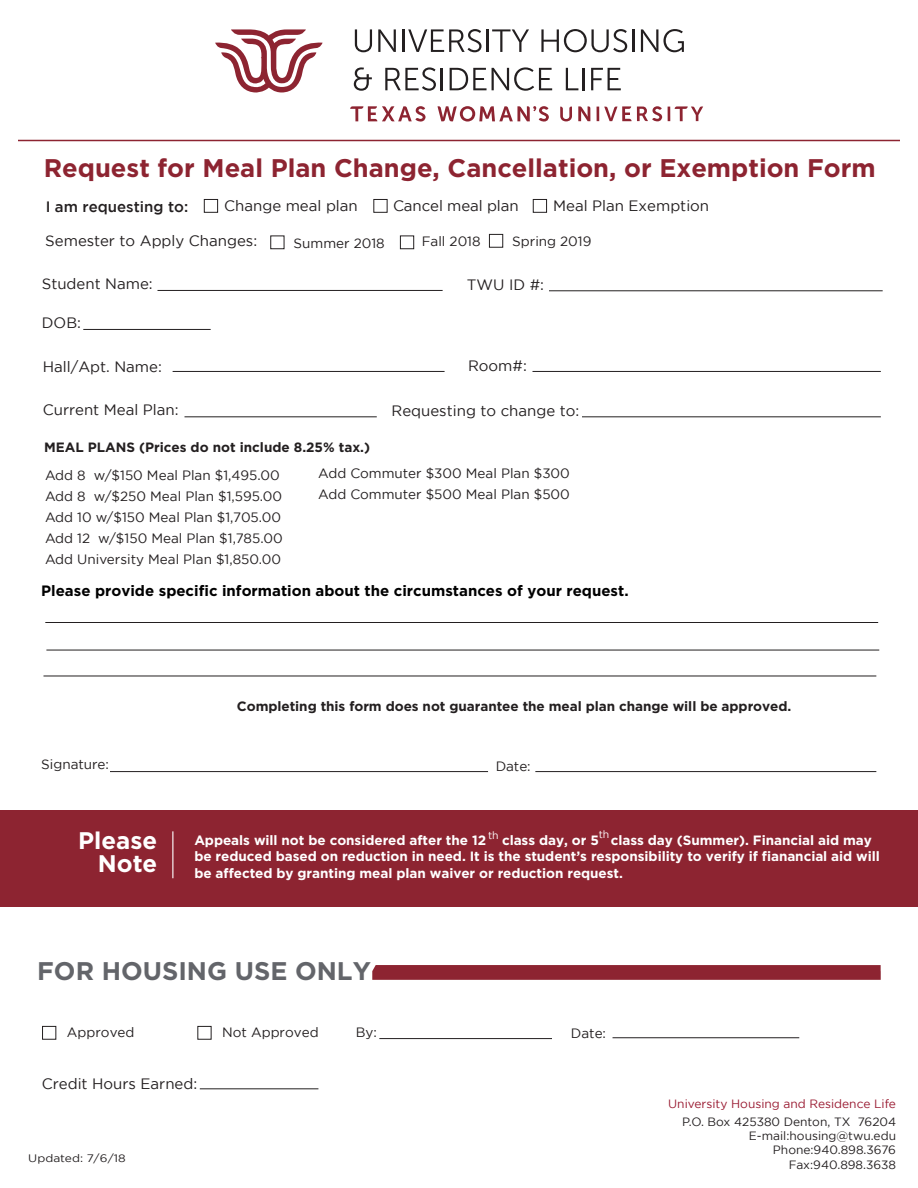
<style>
.page{position:relative;width:918px;height:1188px;background:#fff}
.page>*{position:absolute;margin:0;border:0;box-sizing:border-box;transform-origin:0 0}
.t1{font:700 25.5px "Gotham";color:#8d2431}
.t2{font:700 25.5px "Gotham";color:#63656a}
.t3{font:700 24px/22.8px "Gotham";color:#fff;text-align:right}
.t4{font:15px "Gotham";color:#231f20}
.t5{font:700 15px "Gotham";color:#000}
.t6{font:500 15px "Gotham";color:#231f20}
.t7{font:13.5px/21px "Gotham";color:#231f20}
.t8{font:700 13.5px/16.2px "Gotham";letter-spacing:-.005em;color:#fff}
.t9{font:700 13.5px "Gotham";letter-spacing:-.005em;color:#231f20}
.t10{font:12px/14.4px "Gotham";color:#231f20;text-align:right}
.t11{font:12px "Gotham";color:#991a31}
.t12{font:10.8px "Gotham";color:#231f20;scale:1.11 1}
.t13{font:10.5px "Gotham";color:#fff}
</style>
<div class="page">
<div style="left:373px;top:199px;width:15px;height:14px;border:1px solid #231f20"></div>
<div style="left:204px;top:199px;width:14px;height:14px;border:1px solid #231f20"></div>
<div style="left:533px;top:199px;width:14px;height:14px;border:1px solid #231f20"></div>
<svg style="left:372px;top:965px;width:509px;height:15px;background:#8e2734"></svg>
<svg style="left:215px;top:29px;width:108px;height:64px"></svg>
<svg style="left:350px;top:106px;width:76px;height:16px"></svg>
<svg style="left:437px;top:106px;width:112px;height:16px"></svg>
<svg style="left:560px;top:107px;width:12px;height:14px"></svg>
<svg style="left:578px;top:106px;width:12px;height:15px"></svg>
<svg style="left:597px;top:106px;width:65px;height:15px"></svg>
<svg style="left:668px;top:106px;width:35px;height:15px"></svg>
<svg style="left:355px;top:29px;width:17px;height:23px"></svg>
<svg style="left:378px;top:29px;width:18px;height:23px"></svg>
<hr style="left:402px;top:29px;width:3px;height:23px;background:#231f20">
<svg style="left:408px;top:29px;width:74px;height:23px"></svg>
<hr style="left:486px;top:29px;width:3px;height:23px;background:#231f20">
<svg style="left:492px;top:29px;width:37px;height:23px"></svg>
<svg style="left:541px;top:29px;width:86px;height:23px"></svg>
<hr style="left:632px;top:29px;width:2px;height:23px;background:#231f20">
<svg style="left:641px;top:29px;width:43px;height:23px"></svg>
<svg style="left:354px;top:67px;width:18px;height:24px"></svg>
<svg style="left:385px;top:67px;width:51px;height:24px"></svg>
<hr style="left:441px;top:68px;width:2px;height:22px;background:#231f20">
<svg style="left:450px;top:67px;width:102px;height:24px"></svg>
<svg style="left:566px;top:68px;width:12px;height:22px"></svg>
<hr style="left:582px;top:68px;width:3px;height:22px;background:#231f20">
<svg style="left:591px;top:68px;width:30px;height:22px"></svg>
<hr style="left:18px;top:140px;width:882px;height:1px;background:#8d2431">
<hr style="left:110px;top:771px;width:378px;height:1px;background:#231f20">
<hr style="left:158px;top:290px;width:285px;height:1px;background:#231f20">
<hr style="left:173px;top:371px;width:272px;height:1px;background:#231f20">
<hr style="left:532px;top:371px;width:349px;height:1px;background:#231f20">
<hr style="left:184px;top:416px;width:193px;height:1px;background:#231f20">
<hr style="left:582px;top:416px;width:299px;height:1px;background:#231f20">
<hr style="left:83px;top:329px;width:128px;height:1px;background:#231f20">
<hr style="left:45px;top:622px;width:833px;height:1px;background:#231f20">
<hr style="left:46px;top:650px;width:833px;height:1px;background:#231f20">
<hr style="left:43px;top:676px;width:833px;height:1px;background:#231f20">
<hr style="left:535px;top:771px;width:341px;height:1px;background:#231f20">
<div style="left:0;top:810px;width:918px;height:97px;background:#8d2431"></div>
<hr style="left:172px;top:831px;width:1px;height:47px;background:#fff">
<div style="left:42px;top:1026px;width:14px;height:14px;border:1px solid #231f20"></div>
<div style="left:197px;top:1026px;width:15px;height:14px;border:1px solid #231f20"></div>
<hr style="left:379px;top:1038px;width:173px;height:1px;background:#231f20">
<hr style="left:613px;top:1037px;width:186px;height:1px;background:#231f20">
<hr style="left:549px;top:290px;width:334px;height:1px;background:#231f20">
<div style="left:400px;top:236px;width:14px;height:13px;border:1px solid #231f20"></div>
<div style="left:489px;top:234px;width:14px;height:14px;border:1px solid #231f20"></div>
<hr style="left:200px;top:1088px;width:118px;height:1px;background:#231f20">
<div style="left:270px;top:236px;width:14px;height:13px;border:1px solid #231f20"></div>
<h1 class="t1" style="left:44px;top:153px;width:833px">Request for Meal Plan Change, Cancellation, or Exemption Form</h1>
<p class="t6" style="left:46px;top:198px;width:144px">I am requesting to:</p>
<p class="t4" style="left:224px;top:198px;width:135px">Change meal plan</p>
<p class="t4" style="left:393px;top:198px;width:127px">Cancel meal plan</p>
<p class="t4" style="left:553px;top:198px;width:158px">Meal Plan Exemption</p>
<p class="t4" style="left:45px;top:233px;width:213px">Semester to Apply Changes:</p>
<p class="t7" style="left:294px;top:232px;width:93px">Summer 2018</p>
<p class="t7" style="left:422px;top:231px;width:60px">Fall 2018</p>
<p class="t7" style="left:512px;top:231px;width:81px">Spring 2019</p>
<p class="t4" style="left:42px;top:275px;width:113px">Student Name:</p>
<p class="t4" style="left:467px;top:277px;width:79px">TWU ID #:</p>
<p class="t4" style="left:42px;top:314px;width:41px">DOB:</p>
<p class="t4" style="left:43px;top:358px;width:121px">Hall/Apt. Name:</p>
<p class="t4" style="left:468px;top:358px;width:60px">Room#:</p>
<p class="t4" style="left:43px;top:402px;width:137px">Current Meal Plan:</p>
<p class="t4" style="left:392px;top:403px;width:189px">Requesting to change to:</p>
<p class="t9" style="left:44px;top:439px;width:328px">MEAL PLANS (Prices do not include 8.25% tax.)</p>
<p class="t7" style="left:45px;top:465px;width:239px">Add 8 w/$150 Meal Plan $1,495.00<br>Add 8 w/$250 Meal Plan $1,595.00<br>Add 10 w/$150 Meal Plan $1,705.00<br>Add 12 w/$150 Meal Plan $1,785.00<br>Add University Meal Plan $1,850.00</p>
<p class="t7" style="left:318px;top:463px;width:253px">Add Commuter $300 Meal Plan $300<br>Add Commuter $500 Meal Plan $500</p>
<p class="t5" style="left:41px;top:582px;width:589px">Please provide specific information about the circumstances of your request.</p>
<p class="t7" style="left:41px;top:754px;width:69px">Signature:</p>
<p class="t9" style="left:237px;top:698px;width:556px">Completing this form does not guarantee the meal plan change will be approved.</p>
<p class="t7" style="left:496px;top:756px;width:36px">Date:</p>
<p class="t13" style="left:599px;top:828px;width:12px">th</p>
<h2 class="t3" style="left:78px;top:829px;width:80px">Please<br>Note</h2>
<p class="t13" style="left:488px;top:829px;width:12px">th</p>
<p class="t8" style="left:194px;top:832px;width:687px">Appeals will not be considered after the 12 class day, or 5 class day (Summer). Financial aid may be reduced based on reduction in need. It is the student’s responsibility to verify if fianancial aid will be affected by granting meal plan waiver or reduction request.</p>
<h1 class="t2" style="left:37px;top:957px;width:335px">FOR HOUSING USE ONLY</h1>
<p class="t7" style="left:67px;top:1021px;width:69px">Approved</p>
<p class="t7" style="left:222px;top:1021px;width:98px">Not Approved</p>
<p class="t7" style="left:356px;top:1021px;width:23px">By:</p>
<p class="t7" style="left:571px;top:1022px;width:37px">Date:</p>
<p class="t4" style="left:42px;top:1075px;width:157px">Credit Hours Earned:</p>
<p class="t12" style="left:28px;top:1153px;width:89px">Updated: 7/6/18</p>
<p class="t11" style="left:668px;top:1097px;width:229px">University Housing and Residence Life</p>
<p class="t10" style="left:682px;top:1114px;width:216px">P.O. Box 425380 Denton, TX 76204<br>E-mail:housing@twu.edu<br>Phone:940.898.3676<br>Fax:940.898.3638</p>
</div>
